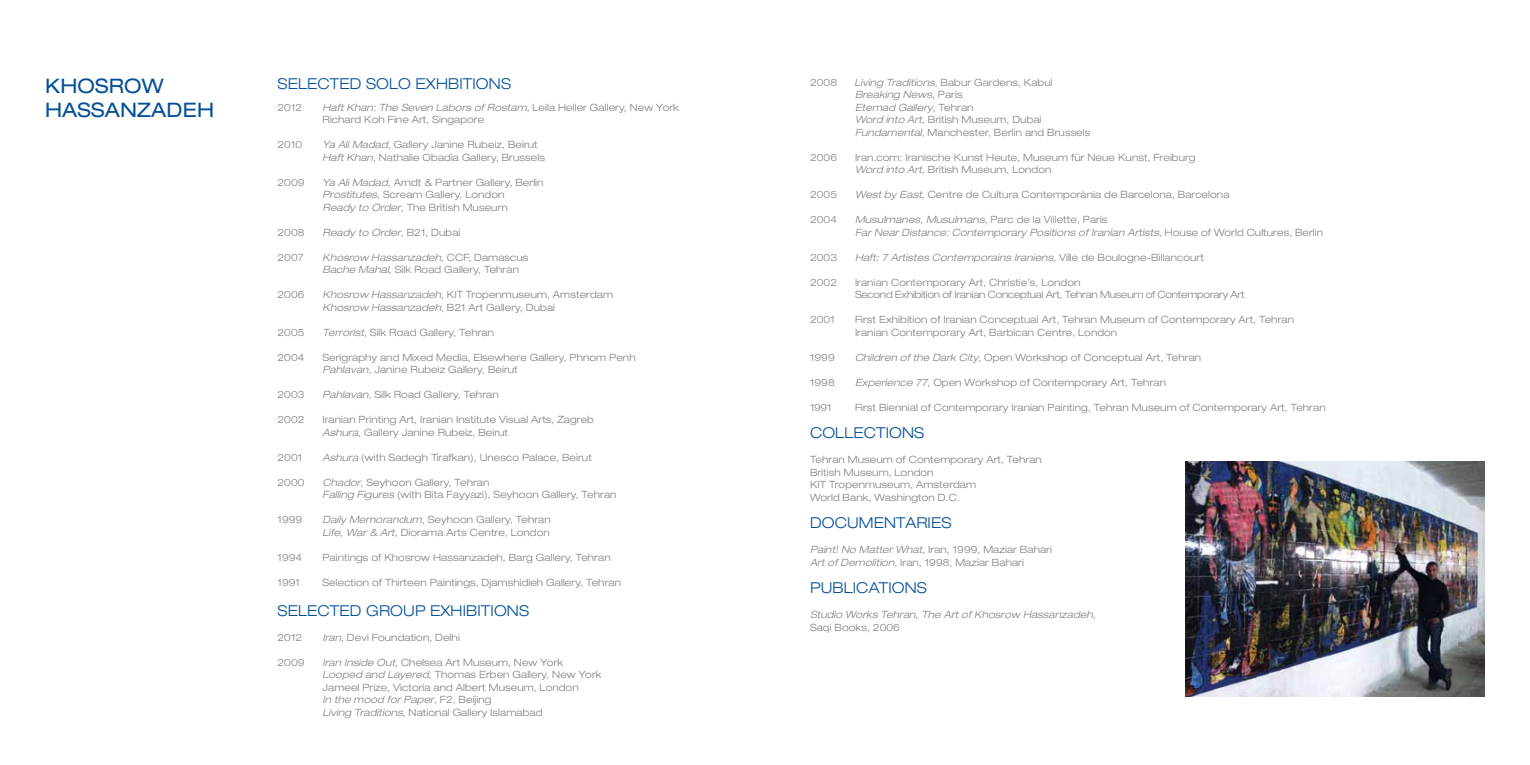
<style>
.page{position:relative;width:1530px;height:765px;background:#fff}
.page>*{position:absolute;margin:0;border:0;box-sizing:border-box;transform-origin:0 0}
.t1{font:expanded 20px/24px "Helvetica Neue LT Std";letter-spacing:.01em;color:#045099}
.t2{font:300 expanded 15px "Helvetica Neue LT Std";letter-spacing:.01em;color:#045099}
.t3{font:300 expanded 10px/12.5px "Helvetica Neue LT Std";letter-spacing:.01em;color:#808285}
.t4{font:italic 300 expanded 10px/12.5px "Helvetica Neue LT Std";letter-spacing:.01em;color:#808285}
.t5{font:300 expanded 10px/12.5px "Helvetica Neue LT Std";letter-spacing:-.025em;color:#808285}
.s1{font-style:italic}
.s2{font-style:normal}
</style>
<div class="page">
<img style="left:1185px;top:462px;width:300px;height:235px">
<h1 class="t1" style="left:45px;top:74px;width:171px">KHOSROW<br>HASSANZADEH</h1>
<h2 class="t2" style="left:278px;top:75px;width:235px">SELECTED SOLO EXHBITIONS</h2>
<p class="t3" style="left:278px;top:101px;width:26px">2012</p>
<p class="t3" style="left:322px;top:101px;width:358px"><span class="s1">Haft Khan: The Seven Labors of Rostam</span>, Leila Heller Gallery, New York<br>Richard Koh Fine Art, Singapore</p>
<p class="t3" style="left:278px;top:138px;width:26px">2010</p>
<p class="t3" style="left:322px;top:138px;width:224px"><span class="s1">Ya Ali Madad</span>, Gallery Janine Rubeiz, Beirut<br><span class="s1">Haft Khan</span>, Nathalie Obadia Gallery, Brussels</p>
<p class="t3" style="left:278px;top:176px;width:29px">2009</p>
<p class="t3" style="left:322px;top:176px;width:223px"><span class="s1">Ya Ali Madad</span>, Arndt &amp; Partner Gallery, Berlin<br><span class="s1">Prostitutes</span>, Scream Gallery, London<br><span class="s1">Ready to Order</span>, The British Museum</p>
<p class="t3" style="left:278px;top:226px;width:29px">2008</p>
<p class="t4" style="left:322px;top:226px;width:139px">Ready to Order<span class="s2">, B21, Dubai</span></p>
<p class="t3" style="left:278px;top:251px;width:28px">2007</p>
<p class="t3" style="left:322px;top:251px;width:207px"><span class="s1">Khosrow Hassanzadeh</span>, CCF, Damascus<br><span class="s1">Bache Mahal</span>, Silk Road Gallery, Tehran</p>
<p class="t3" style="left:278px;top:288px;width:29px">2006</p>
<p class="t3" style="left:322px;top:288px;width:292px"><span class="s1">Khosrow Hassanzadeh</span>, KIT Tropenmuseum, Amsterdam<br><span class="s1">Khosrow Hassanzadeh</span>, B21 Art Gallery, Dubai</p>
<p class="t3" style="left:278px;top:326px;width:29px">2005</p>
<p class="t3" style="left:322px;top:326px;width:173px"><span class="s1">Terrorist</span>, Silk Road Gallery, Tehran</p>
<p class="t3" style="left:278px;top:351px;width:29px">2004</p>
<p class="t3" style="left:322px;top:351px;width:315px">Serigraphy and Mixed Media, Elsewhere Gallery, Phnom Penh<br><span class="s1">Pahlavan</span>, Janine Rubeiz Gallery, Beirut</p>
<p class="t3" style="left:278px;top:388px;width:29px">2003</p>
<p class="t3" style="left:322px;top:388px;width:178px"><span class="s1">Pahlavan</span>, Silk Road Gallery, Tehran</p>
<p class="t3" style="left:278px;top:413px;width:29px">2002</p>
<p class="t3" style="left:322px;top:413px;width:273px">Iranian Printing Art, Iranian Institute Visual Arts, Zagreb<br><span class="s1">Ashura</span>, Gallery Janine Rubeiz, Beirut</p>
<p class="t3" style="left:278px;top:451px;width:26px">2001</p>
<p class="t3" style="left:322px;top:451px;width:271px"><span class="s1">Ashura</span> (with Sadegh Tirafkan), Unesco Palace, Beirut</p>
<p class="t3" style="left:278px;top:476px;width:29px">2000</p>
<p class="t3" style="left:322px;top:476px;width:296px"><span class="s1">Chador</span>, Seyhoon Gallery, Tehran<br><span class="s1">Falling Figures</span> (with Bita Fayyazi), Seyhoon Gallery, Tehran</p>
<p class="t3" style="left:278px;top:513px;width:26px">1999</p>
<p class="t3" style="left:322px;top:513px;width:230px"><span class="s1">Daily Memorandum</span>, Seyhoon Gallery, Tehran<br><span class="s1">Life, War &amp; Art</span>, Diorama Arts Centre, London</p>
<p class="t3" style="left:278px;top:551px;width:26px">1994</p>
<p class="t3" style="left:322px;top:551px;width:290px">Paintings of Khosrow Hassanzadeh, Barg Gallery, Tehran</p>
<p class="t3" style="left:278px;top:576px;width:24px">1991</p>
<p class="t3" style="left:322px;top:576px;width:300px">Selection of Thirteen Paintings, Djamshidieh Gallery, Tehran</p>
<h2 class="t2" style="left:278px;top:601px;width:253px">SELECTED GROUP EXHIBITIONS</h2>
<p class="t3" style="left:278px;top:631px;width:26px">2012</p>
<p class="t3" style="left:322px;top:631px;width:139px"><span class="s1">Iran</span>, Devi Foundation, Delhi</p>
<p class="t3" style="left:278px;top:656px;width:29px">2009</p>
<p class="t3" style="left:322px;top:656px;width:281px"><span class="s1">Iran Inside Out</span>, Chelsea Art Museum, New York <span class="s1">Looped and Layered</span>, Thomas Erben Gallery, New York Jameel Prize, Victoria and Albert Museum, London<br><span class="s1">In the mood for Paper</span>, F2, Beijing<br><span class="s1">Living Traditions</span>, National Gallery Islamabad</p>
<p class="t3" style="left:810px;top:76px;width:29px">2008</p>
<p class="t3" style="left:854px;top:76px;width:238px"><span class="s1">Living Traditions</span>, Babur Gardens, Kabul <span class="s1">Breaking News</span>, Paris<br><span class="s1">Etemad Gallery</span>, Tehran<br><span class="s1">Word into Art</span>, British Museum, Dubai <span class="s1">Fundamental</span>, Manchester, Berlin and Brussels</p>
<p class="t3" style="left:810px;top:151px;width:29px">2006</p>
<p class="t3" style="left:855px;top:151px;width:342px">Iran.com: Iranische Kunst Heute, Museum für Neue Kunst, Freiburg<br><span class="s1">Word into Art</span>, British Museum, London</p>
<p class="t3" style="left:810px;top:188px;width:29px">2005</p>
<p class="t3" style="left:855px;top:188px;width:376px"><span class="s1">West by East</span>, Centre de Cultura Contemporània de Barcelona, Barcelona</p>
<p class="t3" style="left:810px;top:213px;width:29px">2004</p>
<p class="t4" style="left:855px;top:214px;width:470px">Musulmanes, Musulmans<span class="s2">, Parc de la Villette, Paris<br></span>Far Near Distance: Contemporary Positions of Iranian Artists<span class="s2">, House of World Cultures, Berlin</span></p>
<p class="t3" style="left:810px;top:251px;width:29px">2003</p>
<p class="t4" style="left:855px;top:251px;width:350px">Haft: 7 Artistes Contemporains Iraniens<span class="s2">, Ville de Boulogne-Billancourt</span></p>
<p class="t3" style="left:810px;top:276px;width:29px">2002</p>
<p class="t5" style="left:855px;top:276px;width:391px">Iranian Contemporary Art, Christie’s, London<br>Second Exhibition of Iranian Conceptual Art, Tehran Museum of Contemporary Art</p>
<p class="t3" style="left:810px;top:313px;width:26px">2001</p>
<p class="t3" style="left:855px;top:313px;width:441px">First Exhibition of Iranian Conceptual Art, Tehran Museum of Contemporary Art, Tehran<br>Iranian Contemporary Art, Barbican Centre, London</p>
<p class="t3" style="left:810px;top:351px;width:26px">1999</p>
<p class="t3" style="left:855px;top:351px;width:348px"><span class="s1">Children of the Dark City</span>, Open Workshop of Conceptual Art, Tehran</p>
<p class="t3" style="left:810px;top:376px;width:26px">1998</p>
<p class="t3" style="left:855px;top:376px;width:312px"><span class="s1">Experience 77</span>, Open Workshop of Contemporary Art, Tehran</p>
<p class="t3" style="left:810px;top:401px;width:23px">1991</p>
<p class="t3" style="left:855px;top:401px;width:472px">First Biennial of Contemporary Iranian Painting, Tehran Museum of Contemporary Art, Tehran</p>
<h2 class="t2" style="left:810px;top:424px;width:116px">COLLECTIONS</h2>
<p class="t3" style="left:810px;top:453px;width:233px">Tehran Museum of Contemporary Art, Tehran<br>British Museum, London<br>KIT Tropenmuseum, Amsterdam<br>World Bank, Washington D.C.</p>
<h2 class="t2" style="left:810px;top:514px;width:143px">DOCUMENTARIES</h2>
<p class="t3" style="left:810px;top:543px;width:243px"><span class="s1">Paint! No Matter What</span>, Iran, 1999, Maziar Bahari<br><span class="s1">Art of Demolition</span>, Iran, 1998, Maziar Bahari</p>
<h2 class="t2" style="left:810px;top:579px;width:118px">PUBLICATIONS</h2>
<p class="t4" style="left:810px;top:609px;width:287px">Studio Works Tehran, The Art of Khosrow Hassanzadeh<span class="s2">,<br>Saqi Books, 2006</span></p>
</div>
